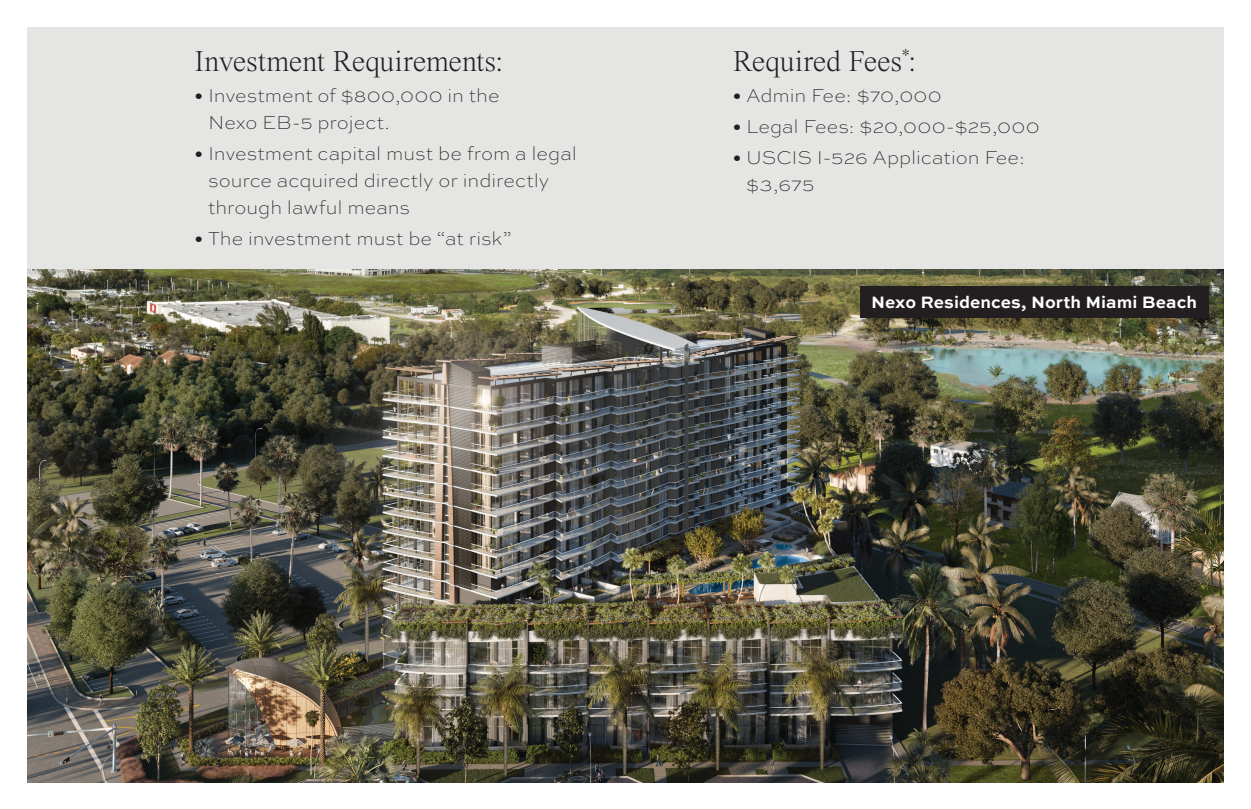
<style>
.page{position:relative;width:1251px;height:809px;background:#fff}
.page>*{position:absolute;margin:0;border:0;box-sizing:border-box;transform-origin:0 0}
.t1{font:300 30px "Times Now";letter-spacing:-.005em;color:#231f20}
.t2{font:100 19.5px/27px "Sweet Sans Pro";letter-spacing:-.005em;color:#231f20}
.t3{font:700 17.4px "Sweet Sans Pro";letter-spacing:.005em;color:#fff}
</style>
<div class="page">
<div style="left:27px;top:27px;width:1196px;height:293px;background:#e5e6e4"></div>
<img style="left:27px;top:270px;width:1196px;height:512px">
<div style="left:859px;top:286px;width:349px;height:31px;background:#231f20"></div>
<h1 class="t1" style="left:194px;top:44px;width:310px">Investment Requirements:</h1>
<p class="t2" style="left:208px;top:81px;width:293px;text-indent:-13px">• Investment of $800,000 in the<br>Nexo EB-5 project.</p>
<p class="t2" style="left:208px;top:139px;width:370px;text-indent:-13px">• Investment capital must be from a legal source acquired directly or indirectly through lawful means</p>
<p class="t2" style="left:194px;top:224px;width:318px">• The investment must be “at risk”</p>
<h1 class="t1" style="left:732px;top:44px;width:185px">Required Fees<sup>*</sup>:</h1>
<p class="t2" style="left:732px;top:81px;width:211px">• Admin Fee: $70,000</p>
<p class="t2" style="left:732px;top:112px;width:308px">• Legal Fees: $20,000-$25,000</p>
<p class="t2" style="left:746px;top:143px;width:280px;text-indent:-13px">• USCIS I-526 Application Fee: $3,675</p>
<p class="t3" style="left:871px;top:289px;width:327px">Nexo Residences, North Miami Beach</p>
</div>
